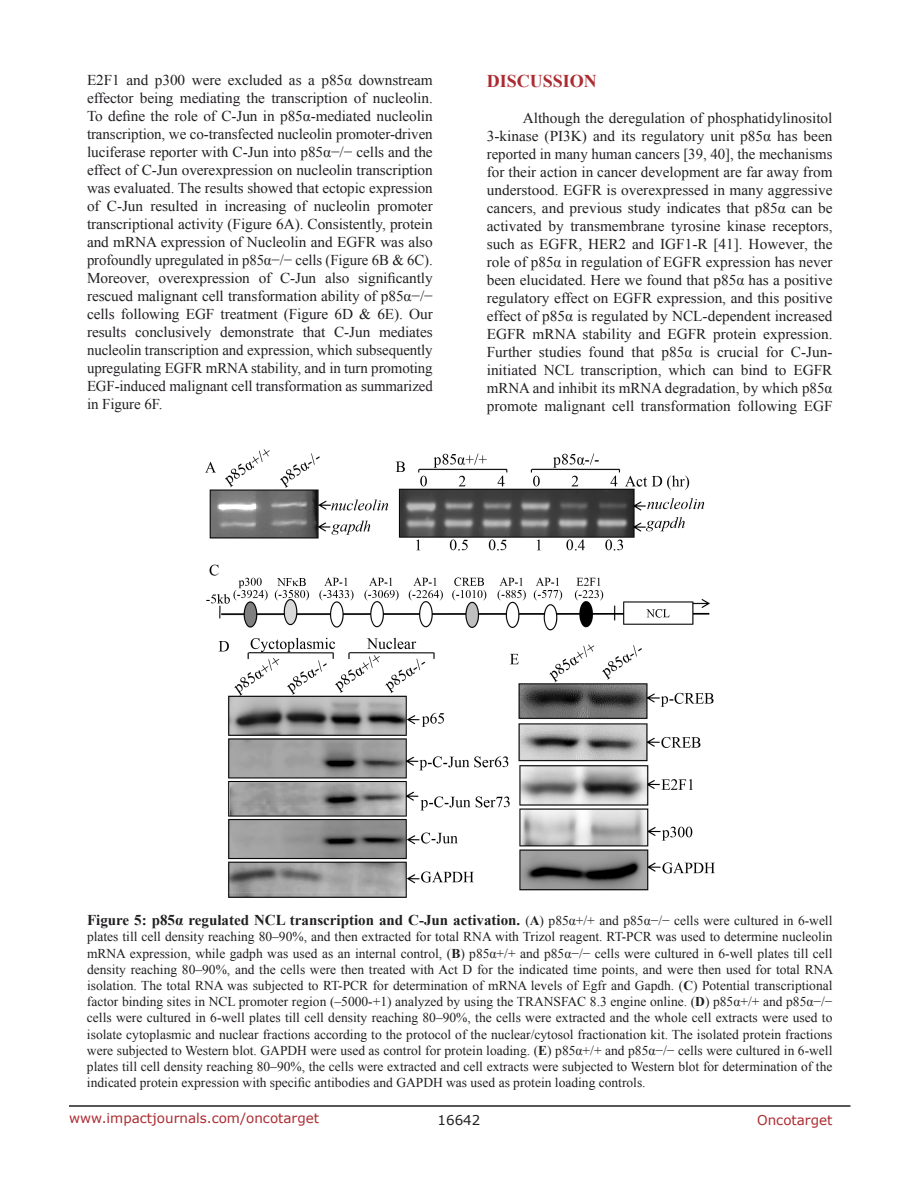
<style>
.page{position:relative;width:918px;height:1188px;background:#fff}
.page>*{position:absolute;margin:0;border:0;box-sizing:border-box;transform-origin:0 0}
.Heading{font:700 18px "Times New Roman";color:#ac2b31}
.BodyText{font:15px/18px "Times New Roman";letter-spacing:-.005em;color:#221f22;text-align:justify}
.FigureText{font:700 15px "Times New Roman";color:#221f22}
.FigureText-2{font:13.5px/16.2px "Times New Roman";color:#221f22;text-align:justify}
.t1{font:13.5px "Verdana";color:#ac2b31}
.t2{font:13.5px "Verdana";color:#221f22}
.s1{font-weight:400;font-size:13.5px}
.s2{font-size:13.5px}
.s3{font-weight:700}
</style>
<div class="page">
<hr style="left:69px;top:1105px;width:781px;height:2px;background:#231f20">
<img style="left:205px;top:450px;width:509px;height:448px">
<p class="BodyText" style="left:87px;top:71px;width:347px">E2F1 and p300 were excluded as a p85α downstream effector being mediating the transcription of nucleolin.<br>To define the role of C-Jun in p85α-mediated nucleolin transcription, we co-transfected nucleolin promoter-driven luciferase reporter with C-Jun into p85α−/− cells and the effect of C-Jun overexpression on nucleolin transcription was evaluated. The results showed that ectopic expression of C-Jun resulted in increasing of nucleolin promoter transcriptional activity (Figure 6A). Consistently, protein and mRNA expression of Nucleolin and EGFR was also profoundly upregulated in p85α−/− cells (Figure 6B &amp; 6C).<br>Moreover, overexpression of C-Jun also significantly rescued malignant cell transformation ability of p85α−/− cells following EGF treatment (Figure 6D &amp; 6E). Our results conclusively demonstrate that C-Jun mediates nucleolin transcription and expression, which subsequently upregulating EGFR mRNA stability, and in turn promoting EGF-induced malignant cell transformation as summarized in Figure 6F.</p>
<p class="Heading" style="left:487px;top:69px;width:112px">DISCUSSION</p>
<p class="BodyText" style="left:487px;top:109px;width:347px;text-indent:36px">Although the deregulation of phosphatidylinositol 3-kinase (PI3K) and its regulatory unit p85α has been reported in many human cancers [39, 40], the mechanisms for their action in cancer development are far away from understood. EGFR is overexpressed in many aggressive cancers, and previous study indicates that p85α can be activated by transmembrane tyrosine kinase receptors, such as EGFR, HER2 and IGF1-R [41]. However, the role of p85α in regulation of EGFR expression has never been elucidated. Here we found that p85α has a positive regulatory effect on EGFR expression, and this positive effect of p85α is regulated by NCL-dependent increased EGFR mRNA stability and EGFR protein expression.<br>Further studies found that p85α is crucial for C-Jun&shy;initiated NCL transcription, which can bind to EGFR mRNA and inhibit its mRNA degradation, by which p85α promote malignant cell transformation following EGF</p>
<p class="FigureText" style="left:87px;top:910px;width:747px">Figure 5: p85α regulated NCL transcription and C-Jun activation. <span class="s1">(</span><span class="s2">A</span><span class="s1">) p85α+/+ and p85α−/− cells were cultured in 6-well</span></p>
<p class="FigureText-2" style="left:87px;top:929px;width:748px">plates till cell density reaching 80–90%, and then extracted for total RNA with Trizol reagent. RT-PCR was used to determine nucleolin mRNA expression, while gadph was used as an internal control, (<span class="s3">B</span>) p85α+/+ and p85α−/− cells were cultured in 6-well plates till cell density reaching 80–90%, and the cells were then treated with Act D for the indicated time points, and were then used for total RNA isolation. The total RNA was subjected to RT-PCR for determination of mRNA levels of Egfr and Gapdh. (<span class="s3">C</span>) Potential transcriptional factor binding sites in NCL promoter region (–5000-+1) analyzed by using the TRANSFAC 8.3 engine online. (<span class="s3">D</span>) p85α+/+ and p85α−/− cells were cultured in 6-well plates till cell density reaching 80–90%, the cells were extracted and the whole cell extracts were used to isolate cytoplasmic and nuclear fractions according to the protocol of the nuclear/cytosol fractionation kit. The isolated protein fractions were subjected to Western blot. GAPDH were used as control for protein loading. (<span class="s3">E</span>) p85α+/+ and p85α−/− cells were cultured in 6-well plates till cell density reaching 80–90%, the cells were extracted and cell extracts were subjected to Western blot for determination of the indicated protein expression with specific antibodies and GAPDH was used as protein loading controls.</p>
<p class="t1" style="left:69px;top:1109px;width:252px">www.impactjournals.com/oncotarget</p>
<p class="t2" style="left:438px;top:1111px;width:44px">16642</p>
<p class="t1" style="left:757px;top:1111px;width:77px">Oncotarget</p>
</div>
